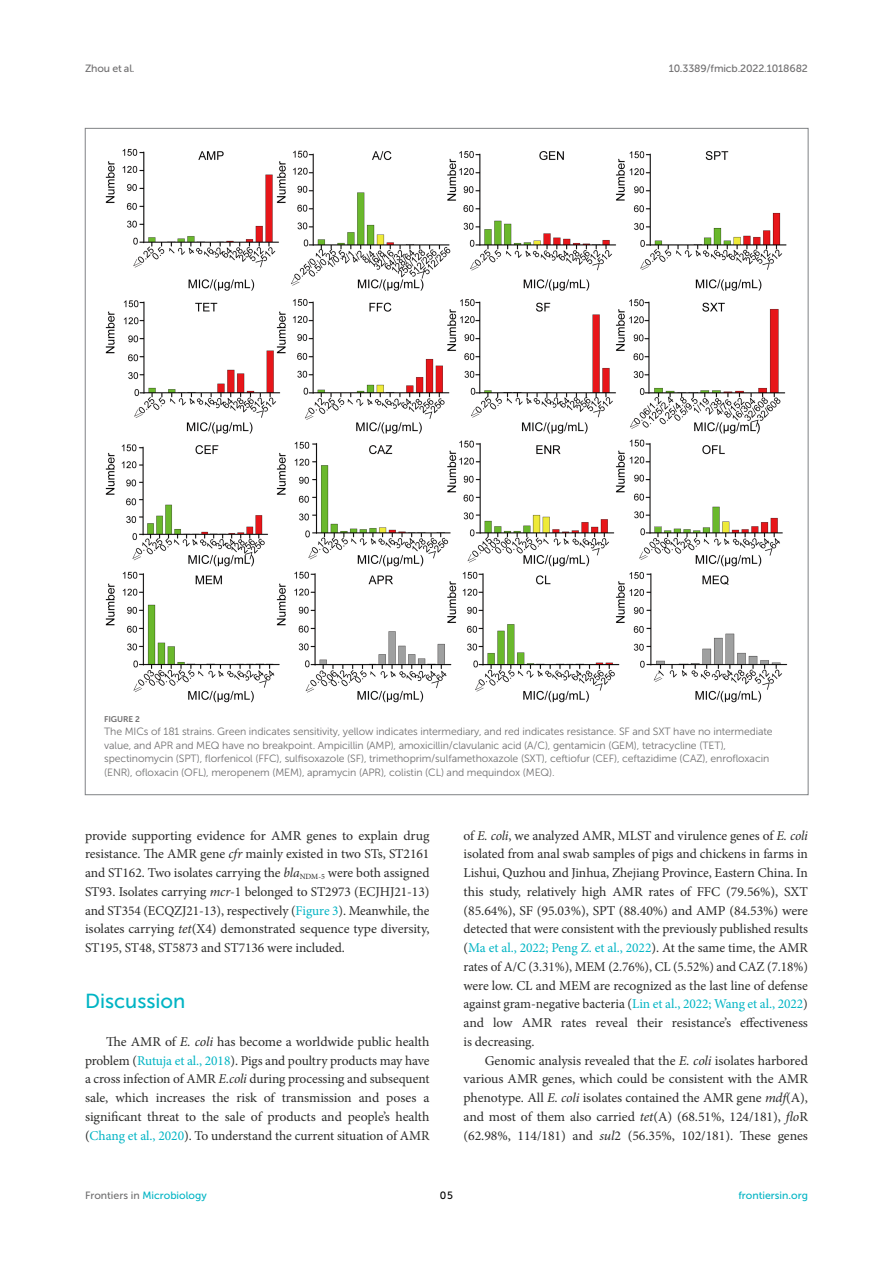
<style>
.page{position:relative;width:893px;height:1263px;background:#fff}
.page>*{position:absolute;margin:0;border:0;box-sizing:border-box;transform-origin:0 0}
.HEAD_1{font:20.25px "Museo Sans 500";color:#00b4c4}
.TEXT_FLUSH{font:13.5px/18.8px "Minion Pro";letter-spacing:-.005em;color:#2b2b2a;text-align:justify}
.TEXT{font:13.5px/18.8px "Minion Pro";letter-spacing:-.005em;color:#2b2b2a;text-align:justify}
.FIG_LEG{font:10.5px/13.5px "Museo Sans 300";letter-spacing:-.01em;color:#706f70}
.t1{font:10.5px "Museo Sans 500";color:#00b4c4}
.t2{font:10.5px "Museo Sans 500";letter-spacing:-.015em;color:#706f70}
.t3{font:10.5px "Museo Sans 500";color:#000}
.FIG_HD{font:8.25px "Museo Sans 700";letter-spacing:-.01em;color:#706f70}
.s1{font-style:italic}
.s2{color:#00b4c4}
.s3{color:#706f70}
</style>
<div class="page">
<img style="left:105px;top:148px;width:683px;height:555px">
<p class="t2" style="left:85px;top:63px;width:51px">Zhou et al.</p>
<p class="t2" style="left:669px;top:63px;width:141px">10.3389/fmicb.2022.1018682</p>
<p class="FIG_HD" style="left:104px;top:714px;width:37px">FIGURE 2</p>
<p class="FIG_LEG" style="left:104px;top:725px;width:670px">The MICs of 181 strains. Green indicates sensitivity, yellow indicates intermediary, and red indicates resistance. SF and SXT have no intermediate value, and APR and MEQ have no breakpoint. Ampicillin (AMP), amoxicillin/clavulanic acid (A/C), gentamicin (GEM), tetracycline (TET), spectinomycin (SPT), florfenicol (FFC), sulfisoxazole (SF), trimethoprim/sulfamethoxazole (SXT), ceftiofur (CEF), ceftazidime (CAZ), enrofloxacin (ENR), ofloxacin (OFL), meropenem (MEM), apramycin (APR), colistin (CL) and mequindox (MEQ).</p>
<p class="TEXT_FLUSH" style="left:85px;top:826px;width:346px">provide supporting evidence for AMR genes to explain drug resistance. The AMR gene <span class="s1">cfr</span> mainly existed in two STs, ST2161 and ST162. Two isolates carrying the <span class="s1">bla</span><sub>NDM-5</sub> were both assigned ST93. Isolates carrying <span class="s1">mcr</span>-1 belonged to ST2973 (ECJHJ21-13) and ST354 (ECQZJ21-13), respectively (<span class="s2">Figure 3</span>). Meanwhile, the isolates carrying <span class="s1">tet</span>(X4) demonstrated sequence type diversity, ST195, ST48, ST5873 and ST7136 were included.</p>
<p class="HEAD_1" style="left:85px;top:990px;width:102px">Discussion</p>
<p class="TEXT_FLUSH" style="left:85px;top:1032px;width:346px;text-indent:21px">The AMR of <span class="s1">E. coli</span> has become a worldwide public health problem (<span class="s2">Rutuja et al., 2018</span>). Pigs and poultry products may have a cross infection of AMR <span class="s1">E.coli</span> during processing and subsequent sale, which increases the risk of transmission and poses a significant threat to the sale of products and people’s health (<span class="s2">Chang et al., 2020</span>). To understand the current situation of AMR</p>
<p class="TEXT_FLUSH" style="left:463px;top:826px;width:346px">of <span class="s1">E. coli</span>, we analyzed AMR, MLST and virulence genes of <span class="s1">E. coli </span>isolated from anal swab samples of pigs and chickens in farms in Lishui, Quzhou and Jinhua, Zhejiang Province, Eastern China. In this study, relatively high AMR rates of FFC (79.56%), SXT (85.64%), SF (95.03%), SPT (88.40%) and AMP (84.53%) were detected that were consistent with the previously published results (<span class="s2">Ma et al., 2022; Peng Z. et al., 2022</span>). At the same time, the AMR rates of A/C (3.31%), MEM (2.76%), CL (5.52%) and CAZ (7.18%) were low. CL and MEM are recognized as the last line of defense against gram-negative bacteria (<span class="s2">Lin et al., 2022; Wang et al., 2022</span>) and low AMR rates reveal their resistance’s effectiveness is decreasing.</p>
<p class="TEXT" style="left:463px;top:1051px;width:346px;text-indent:21px">Genomic analysis revealed that the <span class="s1">E. coli</span> isolates harbored various AMR genes, which could be consistent with the AMR phenotype. All <span class="s1">E. coli</span> isolates contained the AMR gene <span class="s1">mdf</span>(A), and most of them also carried <span class="s1">tet</span>(A) (68.51%, 124/181), <span class="s1">flo</span>R (62.98%, 114/181) and <span class="s1">sul</span>2 (56.35%, 102/181). These genes</p>
<p class="t1" style="left:85px;top:1190px;width:123px"><span class="s3">Frontiers in</span> Microbiology</p>
<p class="t3" style="left:440px;top:1190px;width:14px">05</p>
<p class="t1" style="left:738px;top:1190px;width:71px">frontiersin.org</p>
</div>
